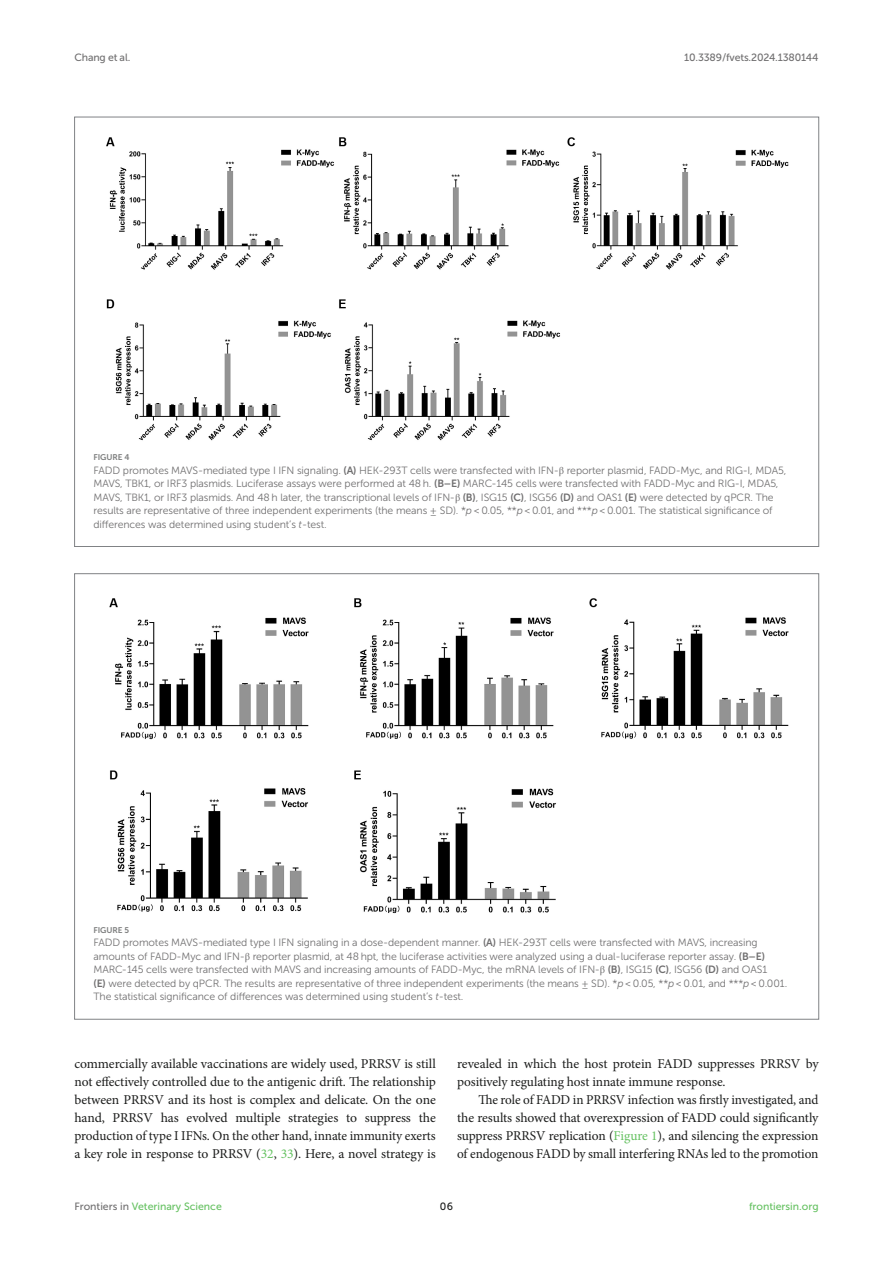
<style>
.page{position:relative;width:893px;height:1263px;background:#fff}
.page>*{position:absolute;margin:0;border:0;box-sizing:border-box;transform-origin:0 0}
.TEXT_FLUSH{font:13.5px/18px "Minion Pro";letter-spacing:-.005em;color:#1b1c1b;text-align:justify}
.TEXT{font:13.5px/18px "Minion Pro";letter-spacing:-.01em;color:#1b1c1b;text-align:justify}
.FIG_LEG{font:10.5px/13.5px "Museo Sans 300";letter-spacing:-.01em;color:#706f70}
.t1{font:10.5px "Museo Sans 500";color:#65c161}
.t2{font:10.5px "Museo Sans 500";letter-spacing:-.015em;color:#706f70}
.t3{font:10.5px "Museo Sans 500";color:#1b1c1b}
.FIG_HD{font:8.25px "Museo Sans 700";letter-spacing:-.01em;color:#7e7f7f}
.s1{font-family:"Museo Sans 700"}
.s2{font-family:"STIX General"}
.s3{font-style:italic}
.s4{color:#65c161}
.s5{color:#706f70}
</style>
<div class="page">
<img style="left:106px;top:137px;width:683px;height:304px">
<img style="left:109px;top:598px;width:680px;height:316px">
<p class="t2" style="left:74px;top:51px;width:57px">Chang et al.</p>
<p class="t2" style="left:684px;top:51px;width:136px">10.3389/fvets.2024.1380144</p>
<p class="FIG_HD" style="left:94px;top:453px;width:37px">FIGURE 4</p>
<p class="FIG_LEG" style="left:94px;top:463px;width:694px">FADD promotes MAVS-mediated type I IFN signaling. <span class="s1">(A)</span> HEK-293T cells were transfected with IFN-<span class="s2">β</span> reporter plasmid, FADD-Myc, and RIG-I, MDA5, MAVS, TBK1, or IRF3 plasmids. Luciferase assays were performed at 48 h. <span class="s1">(B–E)</span> MARC-145 cells were transfected with FADD-Myc and RIG-I, MDA5, MAVS, TBK1, or IRF3 plasmids. And 48 h later, the transcriptional levels of IFN-<span class="s2">β</span> <span class="s1">(B)</span>, ISG15 <span class="s1">(C)</span>, ISG56 <span class="s1">(D)</span> and OAS1 <span class="s1">(E)</span> were detected by qPCR. The results are representative of three independent experiments (the means ± SD). *<span class="s3">p</span> &lt; 0.05, **<span class="s3">p</span> &lt; 0.01, and ***<span class="s3">p</span> &lt; 0.001. The statistical significance of differences was determined using student’s <span class="s3">t</span>-test.</p>
<p class="FIG_HD" style="left:94px;top:925px;width:37px">FIGURE 5</p>
<p class="FIG_LEG" style="left:94px;top:936px;width:695px">FADD promotes MAVS-mediated type I IFN signaling in a dose-dependent manner. <span class="s1">(A)</span> HEK-293T cells were transfected with MAVS, increasing amounts of FADD-Myc and IFN-<span class="s2">β</span> reporter plasmid, at 48 hpt, the luciferase activities were analyzed using a dual-luciferase reporter assay. <span class="s1">(B–E)<br></span>MARC-145 cells were transfected with MAVS and increasing amounts of FADD-Myc, the mRNA levels of IFN-<span class="s2">β</span> <span class="s1">(B)</span>, ISG15 <span class="s1">(C)</span>, ISG56 <span class="s1">(D)</span> and OAS1<br><span class="s1">(E)</span> were detected by qPCR. The results are representative of three independent experiments (the means ± SD). *<span class="s3">p</span> &lt; 0.05, **<span class="s3">p</span> &lt; 0.01, and ***<span class="s3">p</span> &lt; 0.001.<br>The statistical significance of differences was determined using student’s <span class="s3">t</span>-test.</p>
<p class="TEXT_FLUSH" style="left:74px;top:1055px;width:363px">commercially available vaccinations are widely used, PRRSV is still not effectively controlled due to the antigenic drift. The relationship between PRRSV and its host is complex and delicate. On the one hand, PRRSV has evolved multiple strategies to suppress the production of type I IFNs. On the other hand, innate immunity exerts a key role in response to PRRSV (<span class="s4">32</span>, <span class="s4">33</span>). Here, a novel strategy is</p>
<p class="TEXT_FLUSH" style="left:457px;top:1055px;width:363px">revealed in which the host protein FADD suppresses PRRSV by positively regulating host innate immune response.</p>
<p class="TEXT" style="left:457px;top:1091px;width:363px;text-indent:21px">The role of FADD in PRRSV infection was firstly investigated, and the results showed that overexpression of FADD could significantly suppress PRRSV replication (<span class="s4">Figure 1</span>), and silencing the expression of endogenous FADD by small interfering RNAs led to the promotion</p>
<p class="t1" style="left:74px;top:1200px;width:149px"><span class="s5">Frontiers in</span> Veterinary Science</p>
<p class="t3" style="left:440px;top:1200px;width:15px">06</p>
<p class="t1" style="left:749px;top:1200px;width:71px">frontiersin.org</p>
</div>
